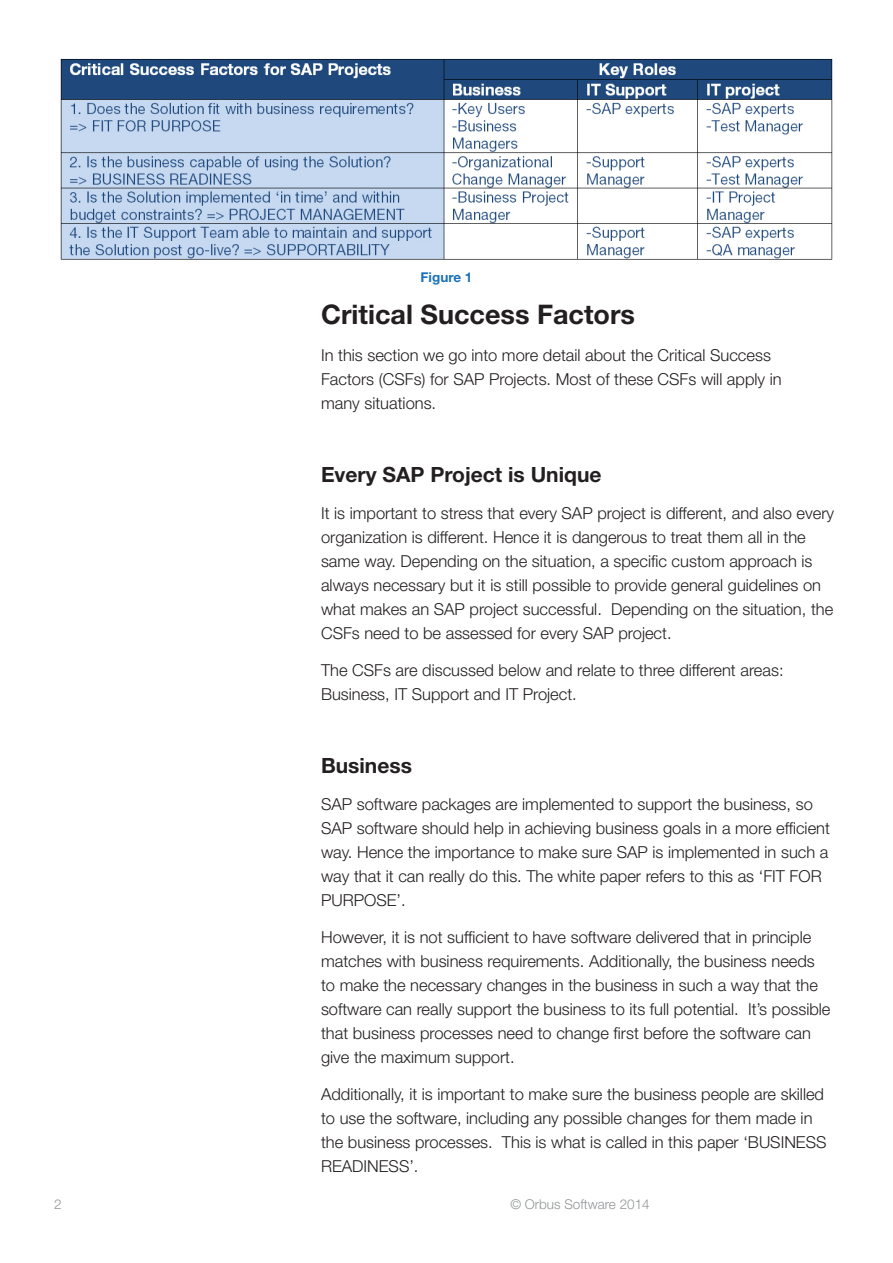
<style>
.page{position:relative;width:893px;height:1263px;background:#fff}
.page>*{position:absolute;margin:0;border:0;box-sizing:border-box;transform-origin:0 0}
.t1{font:700 27px "Helvetica Neue LT Std";color:#231f20}
.t2{font:700 21px "Helvetica Neue LT Std";color:#231f20}
.t3{font:300 16.5px/24px "Helvetica Neue LT Std";color:#231f20}
.t4{font:300 13.5px "Helvetica Neue LT Std";color:#939598}
.t5{font:700 13.5px "Helvetica Neue LT Std";color:#1971ba}
</style>
<div class="page">
<img style="left:60px;top:58px;width:773px;height:202px">
<p class="t5" style="left:421px;top:269px;width:53px">Figure 1</p>
<p class="t1" style="left:321px;top:298px;width:315px">Critical Success Factors</p>
<p class="t3" style="left:321px;top:343px;width:462px">In this section we go into more detail about the Critical Success<br>Factors (CSFs) for SAP Projects. Most of these CSFs will apply in many situations.</p>
<p class="t2" style="left:321px;top:462px;width:282px">Every SAP Project is Unique</p>
<p class="t3" style="left:321px;top:501px;width:515px">It is important to stress that every SAP project is different, and also every organization is different. Hence it is dangerous to treat them all in the same way. Depending on the situation, a specific custom approach is always necessary but it is still possible to provide general guidelines on what makes an SAP project successful. Depending on the situation, the CSFs need to be assessed for every SAP project.</p>
<p class="t3" style="left:321px;top:658px;width:464px">The CSFs are discussed below and relate to three different areas:<br>Business, IT Support and IT Project.</p>
<p class="t2" style="left:321px;top:753px;width:92px">Business</p>
<p class="t3" style="left:321px;top:792px;width:510px">SAP software packages are implemented to support the business, so SAP software should help in achieving business goals in a more efficient way. Hence the importance to make sure SAP is implemented in such a way that it can really do this. The white paper refers to this as ‘FIT FOR PURPOSE’.</p>
<p class="t3" style="left:321px;top:925px;width:511px">However, it is not sufficient to have software delivered that in principle matches with business requirements. Additionally, the business needs to make the necessary changes in the business in such a way that the software can really support the business to its full potential. It’s possible that business processes need to change first before the software can give the maximum support.</p>
<p class="t3" style="left:321px;top:1081px;width:507px">Additionally, it is important to make sure the business people are skilled to use the software, including any possible changes for them made in the business processes. This is what is called in this paper ‘BUSINESS READINESS’.</p>
<p class="t4" style="left:54px;top:1196px;width:9px">2</p>
<p class="t4" style="left:510px;top:1196px;width:141px">© Orbus Software 2014</p>
</div>
